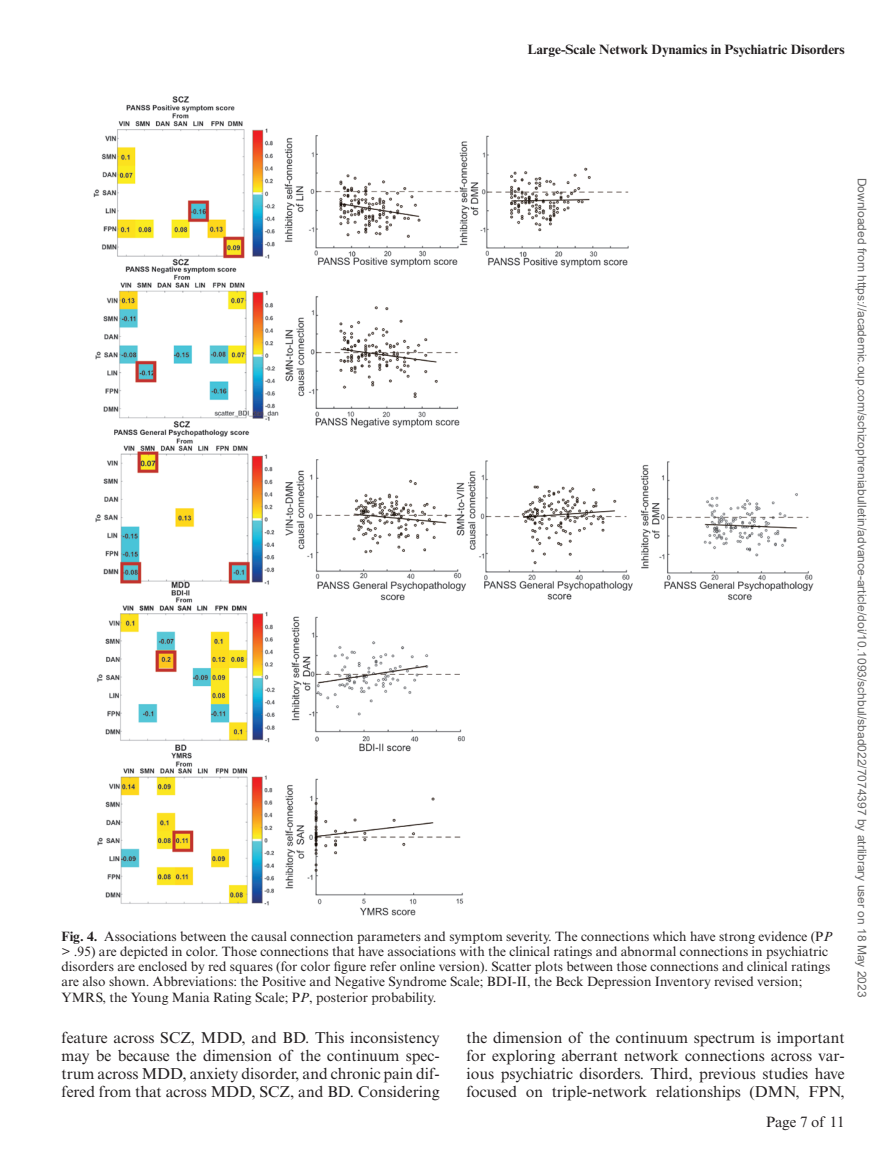
<style>
.page{position:relative;width:891px;height:1175px;background:#fff}
.page>*{position:absolute;margin:0;border:0;box-sizing:border-box;transform-origin:0 0}
.t1{font:15.75px/18px "Times New Roman MT Std";color:#231f20;text-align:justify}
.t2{font:15px "Times New Roman MT Std";color:#231f20}
.t3{font:13.5px/15px "Times New Roman MT Std";color:#231f20}
.t4{font:700 13.5px "Times New Roman MT Std";color:#231f20}
.t5{font:12px "Arial";color:#666}
.s1{font-weight:700}
.s2{font-style:italic}
</style>
<div class="page">
<img style="left:93px;top:96px;width:720px;height:819px">
<p class="t4" style="left:527px;top:41px;width:319px">Large-Scale Network Dynamics in Psychiatric Disorders</p>
<p class="t3" style="left:62px;top:929px;width:772px"><span class="s1">Fig. 4.</span> Associations between the causal connection parameters and symptom severity. The connections which have strong evidence (P<span class="s2">P </span>&gt; .95) are depicted in color. Those connections that have associations with the clinical ratings and abnormal connections in psychiatric disorders are enclosed by red squares (for color figure refer online version). Scatter plots between those connections and clinical ratings are also shown. Abbreviations: the Positive and Negative Syndrome Scale; BDI-II, the Beck Depression Inventory revised version; YMRS, the Young Mania Rating Scale; P<span class="s2">P</span>, posterior probability.</p>
<p class="t5" style="left:866px;top:178px;width:821px;rotate:90deg">Downloaded from https://academic.oup.com/schizophreniabulletin/advance-article/doi/10.1093/schbul/sbad022/7074397 by atrlibrary user on 18 May 2023</p>
<p class="t1" style="left:62px;top:1028px;width:380px">feature across SCZ, MDD, and BD. This inconsistency may be because the dimension of the continuum spec&shy;trum across MDD, anxiety disorder, and chronic pain dif&shy;fered from that across MDD, SCZ, and BD. Considering</p>
<p class="t1" style="left:466px;top:1028px;width:380px">the dimension of the continuum spectrum is important for exploring aberrant network connections across var&shy;ious psychiatric disorders. Third, previous studies have focused on triple-network relationships (DMN, FPN,</p>
<p class="t2" style="left:766px;top:1113px;width:80px">Page 7 of 11</p>
</div>
